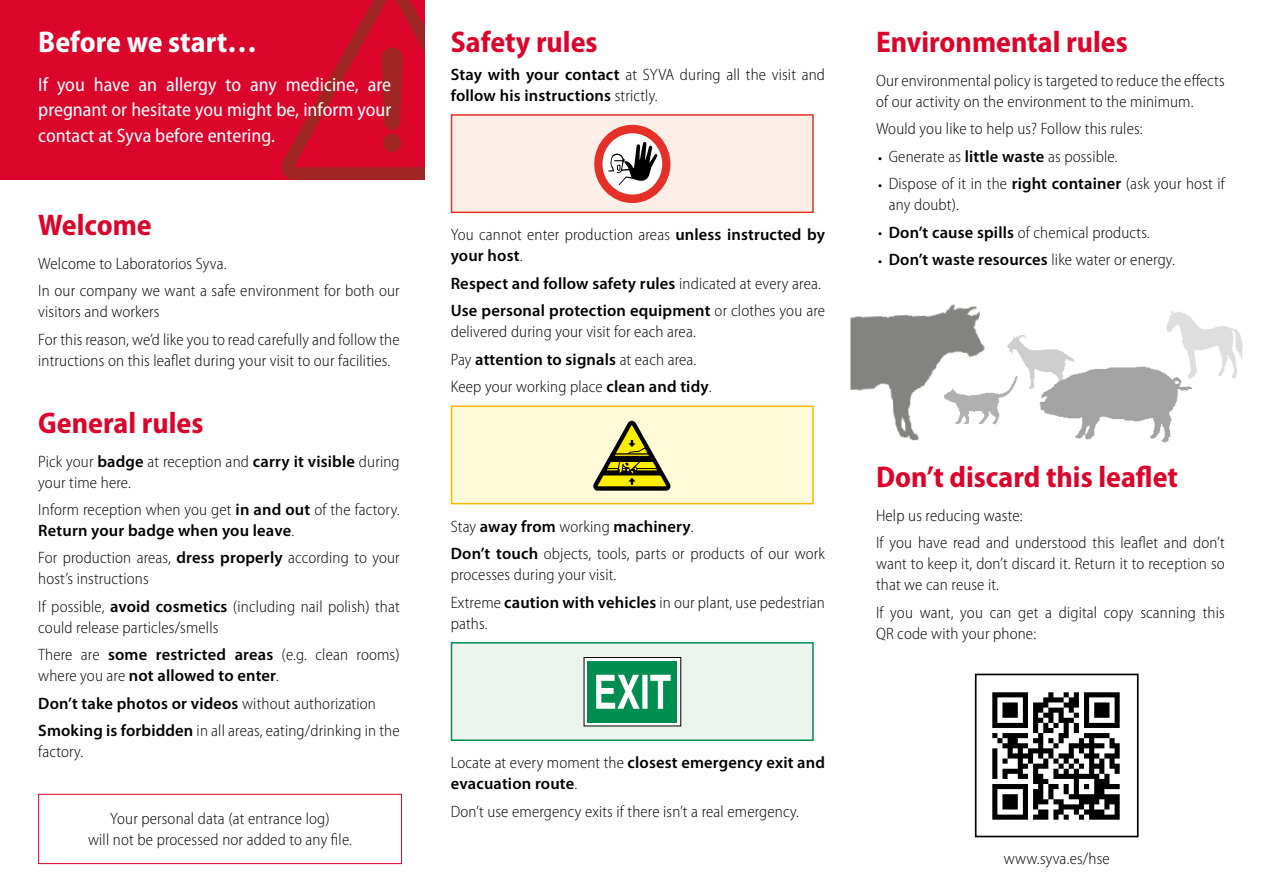
<style>
.page{position:relative;width:1263px;height:893px;background:#fff}
.page>*{position:absolute;margin:0;border:0;box-sizing:border-box;transform-origin:0 0}
.t1{font:700 semi-condensed 30px "Myriad Pro";color:#db052c}
.t2{font:700 semi-condensed 30px "Myriad Pro";color:#fff}
.t3{font:semi-condensed 19.5px/25.5px "Myriad Pro";color:#fff;text-align:justify}
.t4{font:300 semi-condensed 16.5px/21px "Myriad Pro";letter-spacing:.01em;color:#000}
.t5{font:600 16.5px/21px "Myriad Pro";letter-spacing:.01em;color:#000}
.s1{font-weight:600;font-stretch:normal}
.s2{font-weight:300;font-stretch:semi-condensed}
</style>
<div class="page">
<div style="left:0;top:0;width:425px;height:180px;background:#db052c"></div>
<svg style="left:281px;top:0;width:144px;height:180px"></svg>
<div style="left:451px;top:115px;width:362px;height:97px;background:#feeee8"></div>
<svg style="left:594px;top:125px;width:76px;height:78px"></svg>
<div style="left:451px;top:114px;width:363px;height:99px;border:2px solid #e63027"></div>
<div style="left:451px;top:406px;width:362px;height:98px;background:#fffbd8"></div>
<svg style="left:593px;top:421px;width:78px;height:70px"></svg>
<div style="left:451px;top:405px;width:363px;height:99px;border:2px solid #fbba00"></div>
<div style="left:451px;top:643px;width:362px;height:97px;background:#ebf3ed"></div>
<div style="left:584px;top:657px;width:97px;height:69px;background:#fff"></div>
<div style="left:584px;top:657px;width:97px;height:69px;border:1px solid #000"></div>
<div style="left:588px;top:661px;width:89px;height:62px;background:#008e50"></div>
<svg style="left:596px;top:675px;width:75px;height:34px"></svg>
<div style="left:451px;top:642px;width:363px;height:99px;border:2px solid #008e50"></div>
<svg style="left:38px;top:794px;width:364px;height:70px"></svg>
<svg style="left:992px;top:692px;width:128px;height:128px"></svg>
<div style="left:975px;top:674px;width:163px;height:163px;border:2px solid #000"></div>
<img style="left:1166px;top:311px;width:77px;height:67px">
<img style="left:1007px;top:335px;width:66px;height:54px">
<img style="left:850px;top:304px;width:135px;height:137px">
<img style="left:1037px;top:359px;width:157px;height:84px">
<img style="left:939px;top:352px;width:83px;height:83px">
<h1 class="t2" style="left:38px;top:25px;width:220px">Before we start…</h1>
<p class="t3" style="left:38px;top:72px;width:354px">If you have an allergy to any medicine, are pregnant or hesitate you might be, inform your contact at Syva before entering.</p>
<h1 class="t1" style="left:38px;top:208px;width:115px">Welcome</h1>
<p class="t4" style="left:38px;top:250px;width:363px;line-height:27.3px">Welcome to Laboratorios Syva.<br>In our company we want a safe environment for both our</p>
<p class="t4" style="left:38px;top:298px;width:363px;line-height:27.3px">visitors and workers<br>For this reason, we’d like you to read carefully and follow the</p>
<p class="t4" style="left:38px;top:350px;width:354px">intructions on this leaflet during your visit to our facilities.</p>
<h1 class="t1" style="left:38px;top:406px;width:167px">General rules</h1>
<p class="t4" style="left:38px;top:451px;width:363px">Pick your <span class="s1">badge</span> at reception and <span class="s1">carry it visible</span> during your time here.</p>
<p class="t4" style="left:38px;top:499px;width:363px">Inform reception when you get <span class="s1">in and out</span> of the factory.<br><span class="s1">Return your badge when you leave</span>.</p>
<p class="t4" style="left:38px;top:548px;width:363px">For production areas, <span class="s1">dress properly</span> according to your host’s instructions</p>
<p class="t4" style="left:38px;top:596px;width:363px">If possible, <span class="s1">avoid cosmetics</span> (including nail polish) that could release particles/smells</p>
<p class="t4" style="left:38px;top:644px;width:363px">There are <span class="s1">some restricted areas</span> (e.g. clean rooms) where you are <span class="s1">not allowed to enter</span>.</p>
<p class="t4" style="left:38px;top:690px;width:363px;line-height:27.3px"><span class="s1">Don’t take photos or videos</span> without authorization<br><span class="s1">Smoking is forbidden</span> in all areas, eating/drinking in the</p>
<p class="t4" style="left:38px;top:741px;width:47px">factory.</p>
<p class="t4" style="left:88px;top:808px;width:266px;text-align:center">Your personal data (at entrance log)<br>will not be processed nor added to any file.</p>
<h1 class="t1" style="left:451px;top:25px;width:148px">Safety rules</h1>
<p class="t5" style="left:451px;top:64px;width:376px">Stay with your contact <span class="s2">at SYVA during all the visit and </span>follow his instructions <span class="s2">strictly.</span></p>
<p class="t4" style="left:451px;top:225px;width:376px">You cannot enter production areas <span class="s1">unless instructed by your host</span>.</p>
<p class="t5" style="left:451px;top:270px;width:376px;line-height:27.3px">Respect and follow safety rules <span class="s2">indicated at every area.<br></span>Use personal protection equipment <span class="s2">or clothes you are</span></p>
<p class="t4" style="left:451px;top:318px;width:262px;line-height:27.3px">delivered during your visit for each area.<br>Pay <span class="s1">attention to signals</span> at each area.<br>Keep your working place <span class="s1">clean and tidy</span>.</p>
<p class="t4" style="left:451px;top:513px;width:376px;line-height:27.3px">Stay <span class="s1">away from</span> working <span class="s1">machinery</span>.<br><span class="s1">Don’t touch</span> objects, tools, parts or products of our work</p>
<p class="t4" style="left:451px;top:561px;width:376px;line-height:27.3px">processes during your visit.<br>Extreme <span class="s1">caution with vehicles</span> in our plant, use pedestrian</p>
<p class="t4" style="left:451px;top:613px;width:38px">paths.</p>
<p class="t5" style="left:451px;top:753px;width:376px"><span class="s2">Locate at every moment the</span> closest emergency exit and evacuation route<span class="s2">.</span></p>
<p class="t4" style="left:451px;top:801px;width:350px">Don’t use emergency exits if there isn’t a real emergency.</p>
<h1 class="t1" style="left:876px;top:25px;width:253px">Environmental rules</h1>
<p class="t4" style="left:876px;top:70px;width:350px">Our environmental policy is targeted to reduce the effects of our activity on the environment to the minimum.</p>
<p class="t4" style="left:876px;top:119px;width:268px">Would you like to help us? Follow this rules:</p>
<p class="t4" style="left:878px;top:146px;width:241px">• Generate as <span class="s1">little waste</span> as possible.</p>
<p class="t4" style="left:889px;top:174px;width:337px;text-indent:-11px">• Dispose of it in the <span class="s1">right container</span> (ask your host if any doubt).</p>
<p class="t4" style="left:878px;top:222px;width:273px">• <span class="s1">Don’t cause spills</span> of chemical products.</p>
<p class="t4" style="left:878px;top:249px;width:298px">• <span class="s1">Don’t waste resources</span> like water or energy.</p>
<h1 class="t1" style="left:876px;top:460px;width:304px">Don’t discard this leaflet</h1>
<p class="t4" style="left:876px;top:502px;width:350px;line-height:27.3px">Help us reducing waste:<br>If you have read and understood this leaflet and don’t</p>
<p class="t4" style="left:876px;top:554px;width:350px">want to keep it, don’t discard it. Return it to reception so that we can reuse it.</p>
<p class="t4" style="left:876px;top:602px;width:350px">If you want, you can get a digital copy scanning this<br>QR code with your phone:</p>
<p class="t4" style="left:1004px;top:848px;width:107px">www.syva.es/hse</p>
</div>
